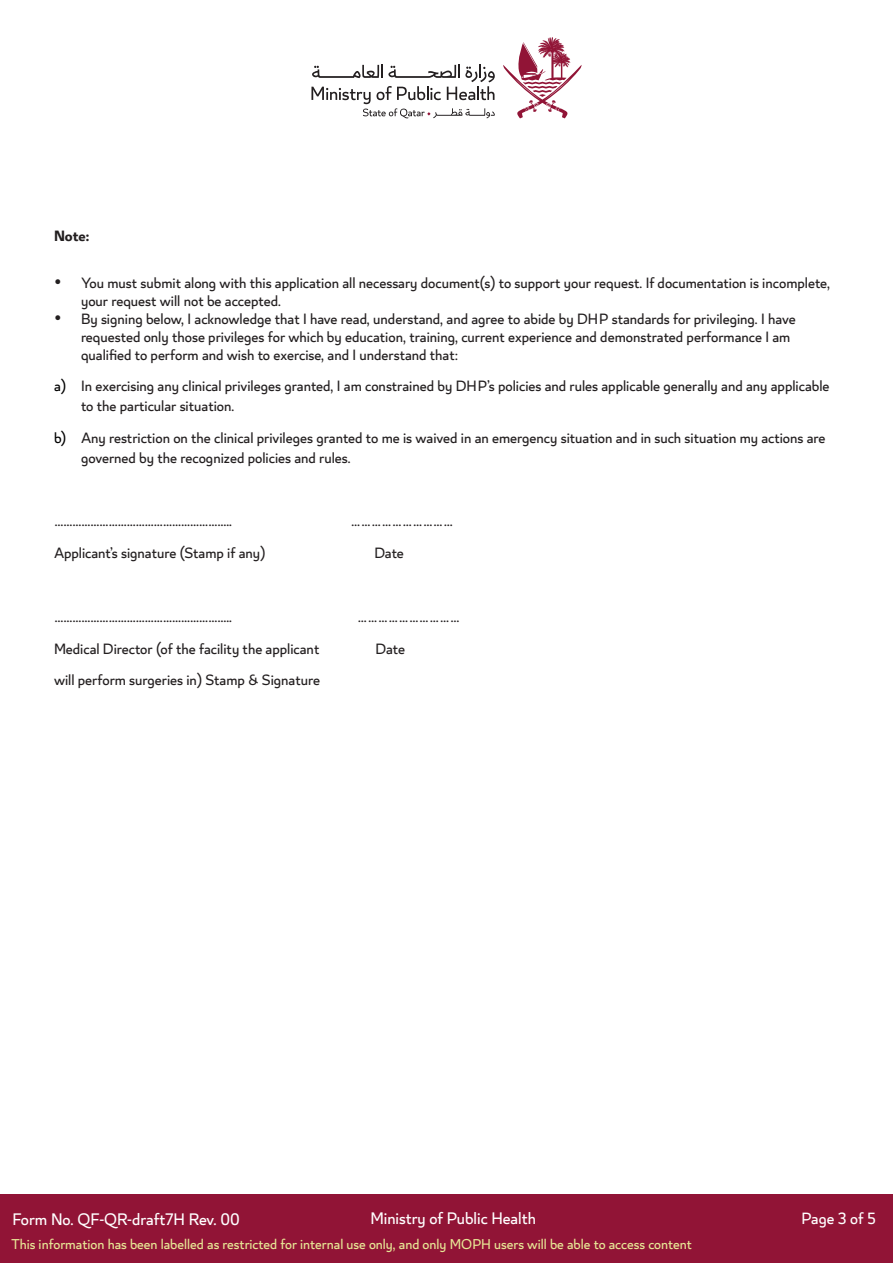
<style>
.page{position:relative;width:893px;height:1263px;background:#fff}
.page>*{position:absolute;margin:0;border:0;box-sizing:border-box;transform-origin:0 0}
.t1{font:18.45px "Lusail";color:#fff}
.t2{font:18px "Lusail";color:#fff}
.t3{font:16.5px/17.9px "Lusail";color:#231f20}
.t4{font:700 16.5px "Lusail";color:#231f20}
.t5{font:15.75px "Lusail";color:#e7e695}
.s1{color:#000}
</style>
<div class="page">
<svg style="left:503px;top:37px;width:78px;height:81px"></svg>
<svg style="left:311px;top:65px;width:184px;height:53px"></svg>
<div style="left:0;top:1195px;width:893px;height:68px;background:#911436"></div>
<p class="t4" style="left:54px;top:225px;width:37px">Note:</p>
<p class="t3" style="left:81px;top:275px;width:751px;text-indent:-27px">• You must submit along with this application all necessary document(s) to support your request. If documentation is incomplete, your request will not be accepted.</p>
<p class="t3" style="left:81px;top:311px;width:716px;text-indent:-27px">• By signing below, I acknowledge that I have read, understand, and agree to abide by DHP standards for privileging. I have requested only those privileges for which by education, training, current experience and demonstrated performance I am qualified to perform and wish to exercise, and I understand that:</p>
<p class="t3" style="left:81px;top:377px;width:750px;line-height:19.8px;text-indent:-27px"><span class="s1">a)</span> In exercising any clinical privileges granted, I am constrained by DHP’s policies and rules applicable generally and any applicable to the particular situation.</p>
<p class="t3" style="left:81px;top:429px;width:746px;line-height:19.8px;text-indent:-27px"><span class="s1">b)</span> Any restriction on the clinical privileges granted to me is waived in an emergency situation and in such situation my actions are governed by the recognized policies and rules.</p>
<p class="t3" style="left:54px;top:513px;width:180px">…………………………………………………..</p>
<p class="t3" style="left:351px;top:513px;width:104px">…………………………</p>
<p class="t3" style="left:54px;top:545px;width:213px">Applicant’s signature (Stamp if any)</p>
<p class="t3" style="left:374px;top:545px;width:31px">Date</p>
<p class="t3" style="left:54px;top:609px;width:180px">…………………………………………………..</p>
<p class="t3" style="left:358px;top:609px;width:104px">…………………………</p>
<p class="t3" style="left:54px;top:641px;width:267px">Medical Director (of the facility the applicant</p>
<p class="t3" style="left:375px;top:641px;width:31px">Date</p>
<p class="t3" style="left:54px;top:672px;width:267px">will perform surgeries in) Stamp &amp; Signature</p>
<p class="t1" style="left:12px;top:1208px;width:229px">Form No. QF-QR-draft7H Rev. 00</p>
<p class="t1" style="left:370px;top:1207px;width:167px">Ministry of Public Health</p>
<p class="t2" style="left:801px;top:1207px;width:76px">Page 3 of 5</p>
<p class="t5" style="left:11px;top:1235px;width:682px">This information has been labelled as restricted for internal use only, and only MOPH users will be able to access content</p>
</div>
